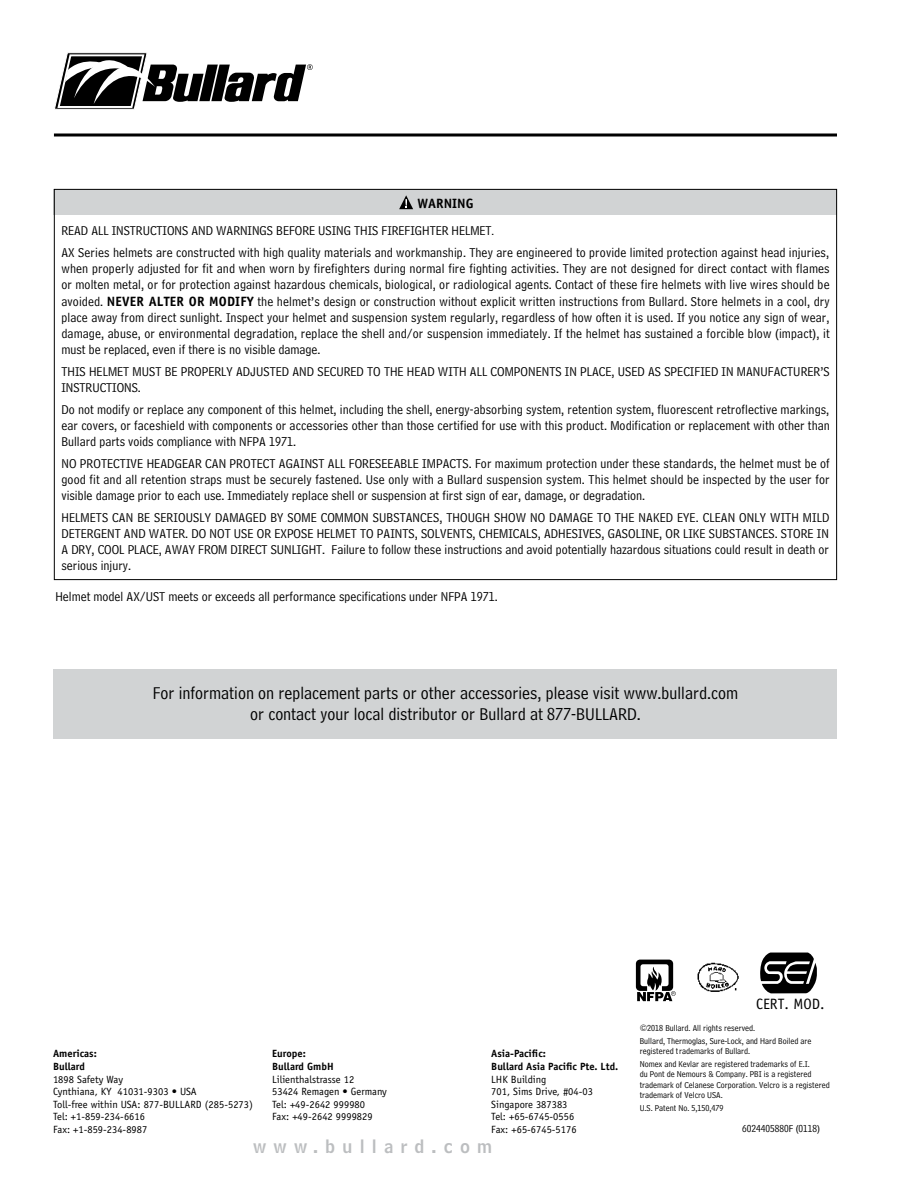
<style>
.page{position:relative;width:918px;height:1188px;background:#fff}
.page>*{position:absolute;margin:0;border:0;box-sizing:border-box;transform-origin:0 0}
.t1{font:18px/21.6px "Bell Centennial Address";color:#000;text-align:center}
.t2{font:18px "Bell Centennial Name And Number";letter-spacing:.4em;color:#bcbec0}
.t3{font:15px "Officina Sans";color:#000}
.t4{font:13.5px/16.2px "Bell Centennial Address";color:#000;text-align:justify}
.t5{font:700 13.5px "Officina Sans";color:#000}
.t6{font:10.5px/12.6px "Officina Sans";color:#000}
.t7{font:700 10.5px/12.6px "Officina Sans";color:#000}
.t8{font:10.5px "Bell Centennial Address";color:#000}
.t9{font:9px/12.6px "Bell Centennial Address";color:#000}
.s1{font-size:12px}
.s2{font-family:"Officina Sans";font-weight:700}
</style>
<div class="page">
<svg style="left:636px;top:960px;width:40px;height:41px"></svg>
<img style="left:697px;top:963px;width:42px;height:29px">
<div style="left:54px;top:189px;width:783px;height:26px;background:#d1d3d4"></div>
<svg style="left:399px;top:195px;width:14px;height:14px"></svg>
<svg style="left:760px;top:953px;width:57px;height:40px"></svg>
<svg style="left:54px;top:52px;width:259px;height:58px"></svg>
<hr style="left:54px;top:134px;width:783px;height:2px;background:#000">
<div style="left:54px;top:670px;width:783px;height:69px;background:#d1d3d4"></div>
<p class="t5" style="left:417px;top:195px;width:58px">WARNING</p>
<p class="t4" style="left:61px;top:220px;width:769px;line-height:21.6px">READ ALL INSTRUCTIONS AND WARNINGS BEFORE USING THIS FIREFIGHTER HELMET<span class="s1">.<br></span>AX Series helmets are constructed with high quality materials and workmanship. They are engineered to provide limited protection against head injuries,</p>
<p class="t4" style="left:61px;top:261px;width:770px">when properly adjusted for fit and when worn by firefighters during normal fire fighting activities. They are not designed for direct contact with flames or molten metal, or for protection against hazardous chemicals, biological, or radiological agents. Contact of these fire helmets with live wires should be avoided. <span class="s2">NEVER ALTER OR MODIFY</span> the helmet’s design or construction without explicit written instructions from Bullard. Store helmets in a cool, dry place away from direct sunlight. Inspect your helmet and suspension system regularly, regardless of how often it is used. If you notice any sign of wear, damage, abuse, or environmental degradation, replace the shell and/or suspension immediately. If the helmet has sustained a forcible blow (impact), it must be replaced, even if there is no visible damage.</p>
<p class="t4" style="left:61px;top:363px;width:770px">THIS HELMET MUST BE PROPERLY ADJUSTED AND SECURED TO THE HEAD WITH ALL COMPONENTS IN PLACE, USED AS SPECIFIED IN MANUFACTURER’S<br>INSTRUCTIONS.</p>
<p class="t4" style="left:61px;top:401px;width:770px">Do not modify or replace any component of this helmet, including the shell, energy-absorbing system, retention system, fluorescent retroflective markings, ear covers, or faceshield with components or accessories other than those certified for use with this product. Modification or replacement with other than Bullard parts voids compliance with NFPA 1971.</p>
<p class="t4" style="left:61px;top:455px;width:770px">NO PROTECTIVE HEADGEAR CAN PROTECT AGAINST ALL FORESEEABLE IMPACTS. For maximum protection under these standards, the helmet must be of good fit and all retention straps must be securely fastened. Use only with a Bullard suspension system. This helmet should be inspected by the user for visible damage prior to each use. Immediately replace shell or suspension at first sign of ear, damage, or degradation.</p>
<p class="t4" style="left:61px;top:509px;width:770px">HELMETS CAN BE SERIOUSLY DAMAGED BY SOME COMMON SUBSTANCES, THOUGH SHOW NO DAMAGE TO THE NAKED EYE. CLEAN ONLY WITH MILD DETERGENT AND WATER. DO NOT USE OR EXPOSE HELMET TO PAINTS, SOLVENTS, CHEMICALS, ADHESIVES, GASOLINE, OR LIKE SUBSTANCES. STORE IN A DRY, COOL PLACE, AWAY FROM DIRECT SUNLIGHT. Failure to follow these instructions and avoid potentially hazardous situations could result in death or serious injury.</p>
<p class="t4" style="left:55px;top:588px;width:444px">Helmet model AX/UST meets or exceeds all performance specifications under NFPA 1971.</p>
<h1 class="t1" style="left:153px;top:682px;width:587px">For information on replacement parts or other accessories, please visit www.bullard.com or contact your local distributor or Bullard at 877-BULLARD.</h1>
<p class="t3" style="left:756px;top:995px;width:70px">CERT. MOD.</p>
<p class="t7" style="left:53px;top:1047px;width:45px">Americas:<br>Bullard</p>
<p class="t6" style="left:53px;top:1073px;width:201px">1898 Safety Way<br>Cynthiana, KY 41031-9303 • USA<br>Toll-free within USA: 877-BULLARD (285-5273)<br>Tel: +1-859-234-6616<br>Fax: +1-859-234-8987</p>
<p class="t7" style="left:272px;top:1047px;width:63px">Europe:<br>Bullard GmbH</p>
<p class="t6" style="left:272px;top:1073px;width:116px">Lilienthalstrasse 12<br>53424 Remagen • Germany<br>Tel: +49-2642 999980<br>Fax: +49-2642 9999829</p>
<p class="t7" style="left:491px;top:1047px;width:128px">Asia-Pacific:<br>Bullard Asia Pacific Pte. Ltd.</p>
<p class="t6" style="left:491px;top:1073px;width:103px">LHK Building<br>701, Sims Drive, #04-03<br>Singapore 387383<br>Tel: +65-6745-0556<br>Fax: +65-6745-5176</p>
<h1 class="t2" style="left:253px;top:1136px;width:241px">www.bullard.com</h1>
<p class="t9" style="left:640px;top:1022px;width:173px">©2018 Bullard. All rights reserved.<br>Bullard, Thermoglas, Sure-Lock, and Hard Boiled are</p>
<p class="t9" style="left:640px;top:1045px;width:171px">registered trademarks of Bullard.<br>Nomex and Kevlar are registered trademarks of E.I.</p>
<p class="t9" style="left:640px;top:1069px;width:191px;line-height:10.5px">du Pont de Nemours &amp; Company. PBI is a registered trademark of Celanese Corporation. Velcro is a registered trademark of Velcro USA.</p>
<p class="t9" style="left:640px;top:1102px;width:85px">U.S. Patent No. 5,150,479</p>
<p class="t8" style="left:742px;top:1123px;width:80px">6024405880F (0118)</p>
</div>
